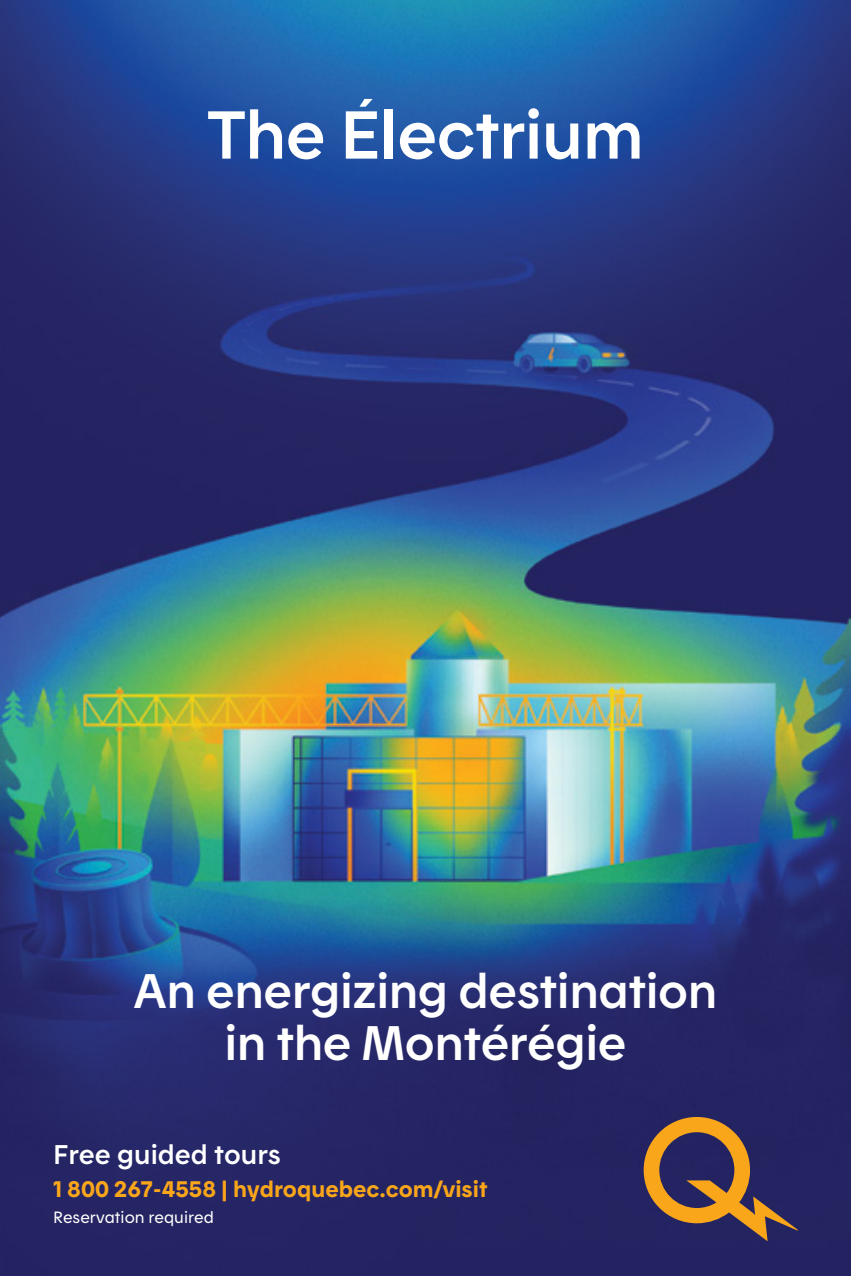
<style>
.page{position:relative;width:851px;height:1276px;background:#fff}
.page>*{position:absolute;margin:0;border:0;box-sizing:border-box;transform-origin:0 0}
.t1{font:67.5px "Hydro Quebec Demi";letter-spacing:-.01em;color:#fff}
.t2{font:48.38px/51.8px "Hydro Quebec Demi";letter-spacing:-.01em;color:#fff;text-align:center}
.t3{font:27px "Hydro Quebec Demi";color:#fff}
.t4{font:22.5px "Hydro Quebec Gras";color:#faa61a}
.t5{font:16.2px "Hydro Quebec Normal";color:#fff}
</style>
<div class="page">
<img style="left:0;top:0;width:850px;height:1276px">
<svg style="left:643px;top:1117px;width:154px;height:124px;background:#644a4b"></svg>
<h1 class="t1" style="left:207px;top:93px;width:438px">The Électrium</h1>
<p class="t2" style="left:134px;top:963px;width:585px">An energizing destination in the Montérégie</p>
<p class="t3" style="left:53px;top:1137px;width:229px">Free guided tours</p>
<p class="t4" style="left:53px;top:1175px;width:435px">1 800 267-4558 | hydroquebec.com/visit</p>
<p class="t5" style="left:53px;top:1208px;width:162px">Reservation required</p>
</div>
